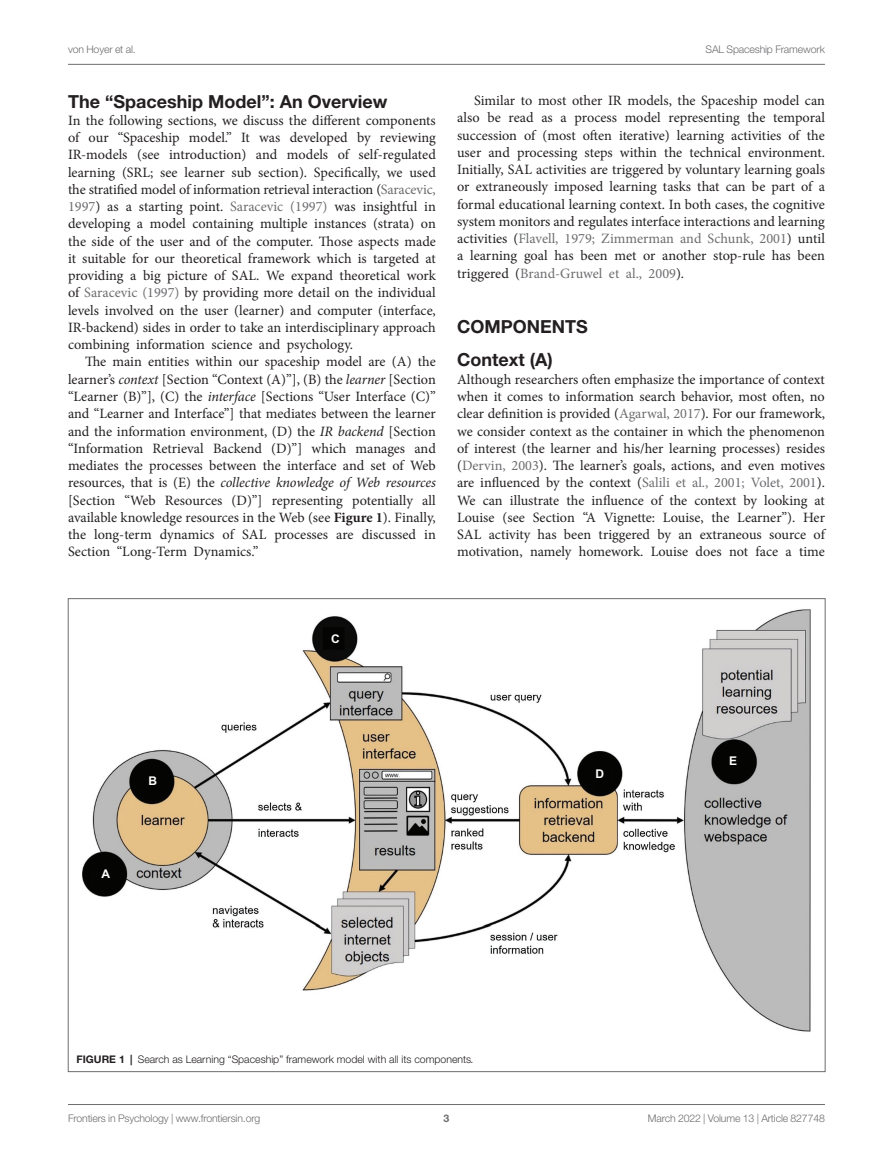
<style>
.page{position:relative;width:893px;height:1170px;background:#fff}
.page>*{position:absolute;margin:0;border:0;box-sizing:border-box;transform-origin:0 0}
.HEAD_2{font:700 18px "Helvetica Neue LT Std";color:#231f20}
.HEAD_1{font:700 18px "Helvetica Neue LT Std";color:#231f20}
.HEAD_2_after_HEAD_1{font:700 18px "Helvetica Neue LT Std";color:#231f20}
.TEXT_FLUSH{font:14.25px/17.2px "Minion Pro";letter-spacing:-.005em;color:#231f20;text-align:justify}
.TEXT{font:14.25px/17.2px "Minion Pro";color:#231f20;text-align:justify}
.t1{font:700 12px "Arial";color:#fff}
.t2{font:300 10.5px "Helvetica Neue LT Std";letter-spacing:-.015em;color:#6c6d70}
.FIG_LEG{font:300 10.5px "Helvetica Neue LT Std";color:#231f20}
.t3{font:700 10.5px "Helvetica Neue LT Std";color:#6c6d70}
.s1{color:#6c6d70}
.s2{font-style:italic}
.s3{font-weight:700}
</style>
<div class="page">
<hr style="left:68px;top:64px;width:757px;height:1px;background:#6c6d70">
<hr style="left:68px;top:1104px;width:757px;height:1px;background:#6c6d70">
<img style="left:82px;top:609px;width:729px;height:423px">
<p class="t2" style="left:68px;top:42px;width:69px">von Hoyer et al.</p>
<p class="t2" style="left:706px;top:42px;width:121px">SAL Spaceship Framework</p>
<p class="HEAD_2" style="left:68px;top:90px;width:321px">The “Spaceship Model”: An Overview</p>
<p class="TEXT_FLUSH" style="left:68px;top:112px;width:369px">In the following sections, we discuss the different components of our “Spaceship model.” It was developed by reviewing IR-models (see introduction) and models of self-regulated learning (SRL; see learner sub section). Specifically, we used the stratified model of information retrieval interaction (<span class="s1">Saracevic, 1997</span>) as a starting point. <span class="s1">Saracevic (1997)</span> was insightful in developing a model containing multiple instances (strata) on the side of the user and of the computer. Those aspects made it suitable for our theoretical framework which is targeted at providing a big picture of SAL. We expand theoretical work of <span class="s1">Saracevic (1997)</span> by providing more detail on the individual levels involved on the user (learner) and computer (interface, IR-backend) sides in order to take an interdisciplinary approach combining information science and psychology.</p>
<p class="TEXT" style="left:68px;top:353px;width:369px;text-indent:17px">The main entities within our spaceship model are (A) the learner’s <span class="s2">context</span> [Section “Context (A)”], (B) the <span class="s2">learner</span> [Section “Learner (B)”], (C) the <span class="s2">interface</span> [Sections “User Interface (C)” and “Learner and Interface”] that mediates between the learner and the information environment, (D) the <span class="s2">IR backend</span> [Section “Information Retrieval Backend (D)”] which manages and mediates the processes between the interface and set of Web resources, that is (E) the <span class="s2">collective knowledge of Web resources </span>[Section “Web Resources (D)”] representing potentially all available knowledge resources in the Web (see <span class="s3">Figure 1</span>). Finally, the long-term dynamics of SAL processes are discussed in Section “Long-Term Dynamics.”</p>
<p class="TEXT" style="left:457px;top:92px;width:369px;text-indent:17px">Similar to most other IR models, the Spaceship model can also be read as a process model representing the temporal succession of (most often iterative) learning activities of the user and processing steps within the technical environment.<br>Initially, SAL activities are triggered by voluntary learning goals or extraneously imposed learning tasks that can be part of a formal educational learning context. In both cases, the cognitive system monitors and regulates interface interactions and learning activities (<span class="s1">Flavell, 1979; Zimmerman and Schunk, 2001</span>) until a learning goal has been met or another stop-rule has been triggered (<span class="s1">Brand-Gruwel et al., 2009</span>).</p>
<p class="HEAD_1" style="left:457px;top:316px;width:132px">COMPONENTS</p>
<p class="HEAD_2_after_HEAD_1" style="left:457px;top:349px;width:97px">Context (A)</p>
<p class="TEXT_FLUSH" style="left:457px;top:370px;width:369px">Although researchers often emphasize the importance of context when it comes to information search behavior, most often, no clear definition is provided (<span class="s1">Agarwal, 2017</span>). For our framework, we consider context as the container in which the phenomenon of interest (the learner and his/her learning processes) resides (<span class="s1">Dervin, 2003</span>). The learner’s goals, actions, and even motives are influenced by the context (<span class="s1">Salili et al., 2001; Volet, 2001</span>).<br>We can illustrate the influence of the context by looking at Louise (see Section “A Vignette: Louise, the Learner”). Her SAL activity has been triggered by an extraneous source of motivation, namely homework. Louise does not face a time</p>
<p class="t1" style="left:331px;top:630px;width:10px">C</p>
<p class="t1" style="left:101px;top:866px;width:10px">A</p>
<p class="t1" style="left:149px;top:773px;width:10px">B</p>
<p class="t1" style="left:595px;top:765px;width:10px">D</p>
<p class="t1" style="left:729px;top:752px;width:10px">E</p>
<p class="FIG_LEG" style="left:77px;top:1052px;width:399px"><span class="s3">FIGURE 1 |</span> Search as Learning “Spaceship” framework model with all its components<span class="s2">.</span></p>
<p class="t2" style="left:68px;top:1111px;width:194px">Frontiers in Psychology | www.frontiersin.org</p>
<p class="t3" style="left:444px;top:1111px;width:7px">3</p>
<p class="t2" style="left:648px;top:1111px;width:178px">March 2022 | Volume 13 | Article 827748</p>
</div>
